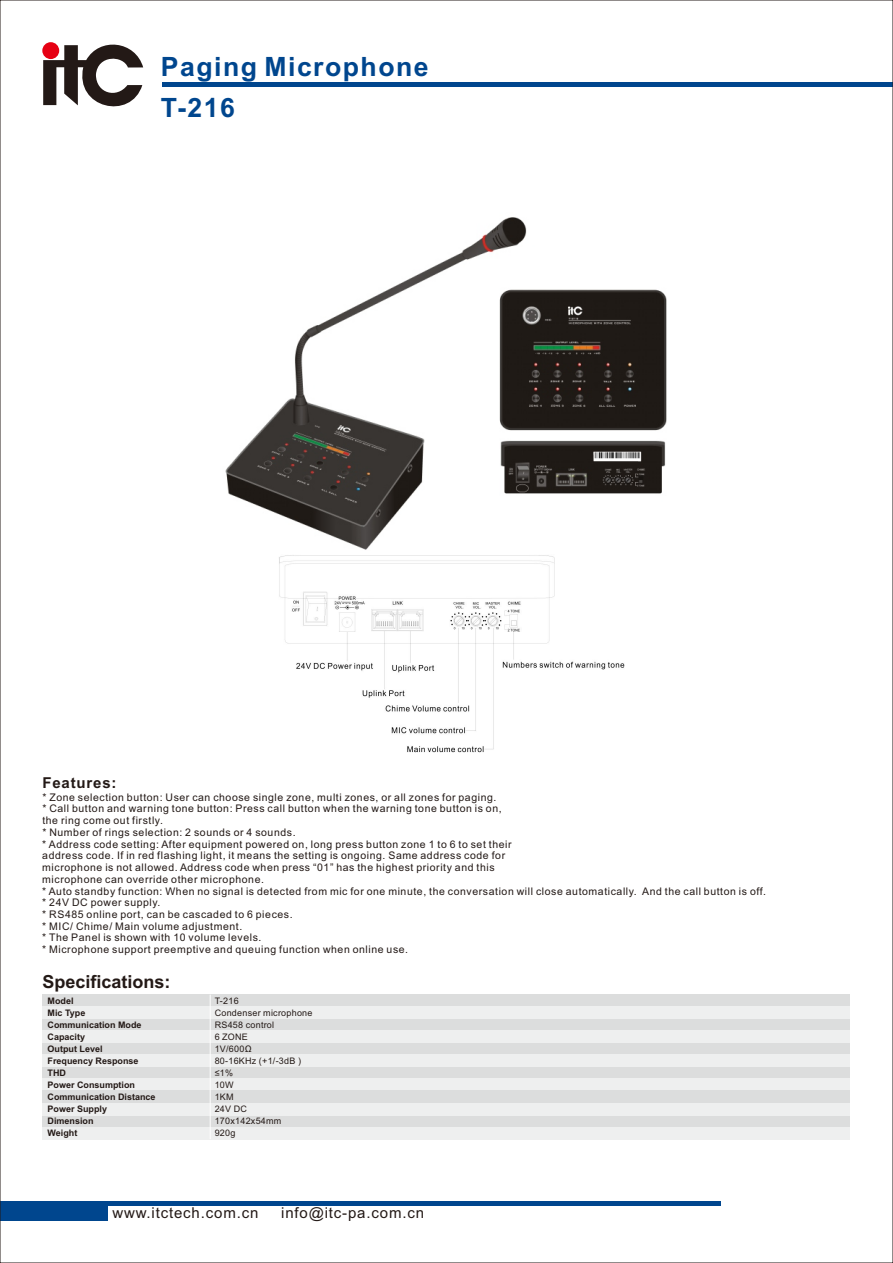
<style>
.page{position:relative;width:893px;height:1263px;background:#fff}
.page>*{position:absolute;margin:0;border:0;box-sizing:border-box;transform-origin:0 0}
.t1{font:700 26.55px/41.1px "Arial";letter-spacing:.055em;color:#00468e}
.t2{font:700 18px "Arial";color:#231916}
.t3{font:15px "Arial";letter-spacing:.055em;color:#231916}
.t4{font:700 15px "Arial";letter-spacing:.055em;color:#231916}
.t5{font:10.5px/11.7px "Arial";letter-spacing:.055em;color:#231916}
.t6{font:700 9px/12px "Arial";color:#231916}
.t7{font:9px/12px "Arial";letter-spacing:.03em;color:#231916}
</style>
<div class="page">
<hr style="left:0;top:1202px;width:720px;height:4px;background:#00468e">
<div style="left:0;top:1202px;width:108px;height:18px;background:#00468e"></div>
<hr style="left:163px;top:82px;width:730px;height:4px;background:#00468e">
<svg style="left:43px;top:42px;width:100px;height:65px"></svg>
<div style="left:42px;top:995px;width:808px;height:12px;background:#dcdddd"></div>
<div style="left:42px;top:1019px;width:808px;height:12px;background:#dcdddd"></div>
<div style="left:42px;top:1043px;width:808px;height:12px;background:#dcdddd"></div>
<div style="left:42px;top:1067px;width:808px;height:12px;background:#dcdddd"></div>
<div style="left:42px;top:1079px;width:808px;height:12px;background:#eeefef"></div>
<div style="left:42px;top:1055px;width:808px;height:12px;background:#eeefef"></div>
<div style="left:42px;top:1031px;width:808px;height:12px;background:#eeefef"></div>
<div style="left:42px;top:1007px;width:808px;height:12px;background:#eeefef"></div>
<div style="left:42px;top:1091px;width:808px;height:12px;background:#dcdddd"></div>
<div style="left:42px;top:1115px;width:808px;height:12px;background:#dcdddd"></div>
<div style="left:42px;top:1103px;width:808px;height:12px;background:#eeefef"></div>
<div style="left:42px;top:1127px;width:808px;height:12px;background:#eeefef"></div>
<hr style="left:210px;top:995px;width:1px;height:144px;background:#fff">
<img style="left:279px;top:555px;width:346px;height:198px">
<img style="left:225px;top:217px;width:442px;height:333px">
<h1 class="t1" style="left:161px;top:48px;width:269px">Paging Microphone<br>T-216</h1>
<h3 class="t4" style="left:42px;top:777px;width:76px">Features:</h3>
<p class="t5" style="left:42px;top:792px;width:725px">* Zone selection button: User can choose single zone, multi zones, or all zones for paging.<br>* Call button and warning tone button: Press call button when the warning tone button is on,<br>the ring come out firstly.<br>* Number of rings selection: 2 sounds or 4 sounds.<br>* Address code setting: After equipment powered on, long press button zone 1 to 6 to set their<br>address code. If in red flashing light, it means the setting is ongoing. Same address code for<br>microphone is not allowed. Address code when press “01” has the highest priority and this<br>microphone can override other microphone.<br>* Auto standby function: When no signal is detected from mic for one minute, the conversation will close automatically. And the call button is off. * 24V DC power supply.<br>* RS485 online port, can be cascaded to 6 pieces.<br>* MIC/ Chime/ Main volume adjustment.<br>* The Panel is shown with 10 volume levels.<br>* Microphone support preemptive and queuing function when online use.</p>
<h2 class="t2" style="left:42px;top:974px;width:130px">Specifications:</h2>
<p class="t6" style="left:48px;top:996px;width:110px">Model<br>Mic Type<br>Communication Mode<br>Capacity<br>Output Level<br>Frequency Response<br>THD<br>Power Consumption<br>Communication Distance<br>Power Supply<br>Dimension<br>Weight</p>
<p class="t7" style="left:215px;top:995px;width:99px">T-216<br>Condenser microphone<br>RS458 control<br>6 ZONE<br>1V/600Ω<br>80-16KHz (+1/-3dB ) ≤1%<br>10W<br>1KM<br>24V DC<br>170x142x54mm<br>920g</p>
<h3 class="t3" style="left:112px;top:1207px;width:147px">www.itctech.com.cn</h3>
<h3 class="t3" style="left:281px;top:1207px;width:144px">info@itc-pa.com.cn</h3>
</div>
